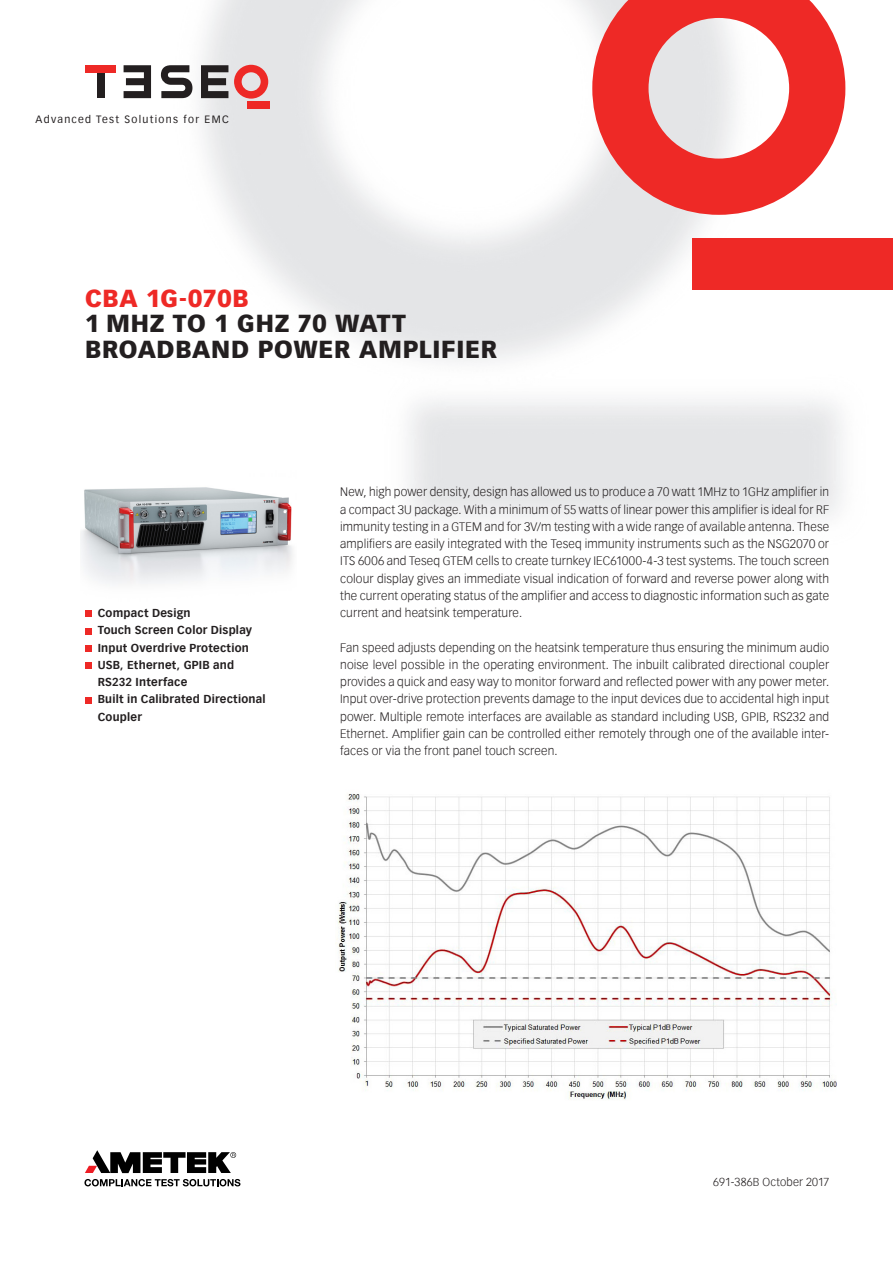
<style>
.page{position:relative;width:893px;height:1263px;background:#fff}
.page>*{position:absolute;margin:0;border:0;box-sizing:border-box;transform-origin:0 0}
._00_Titel{font:900 24px/25.5px "Vectora Com";letter-spacing:.025em;color:#231f20}
._00_Lauftext{font:300 12px/17.2px "Vectora Com";letter-spacing:.01em;color:#231f20;text-align:justify}
._01_Features{font:700 11.25px/17.2px "Vectora Com";letter-spacing:.02em;color:#231f20}
.Text_Tabelle_Vectora{font:300 11.25px "Vectora Com";letter-spacing:.015em;color:#231f20}
.t1{font:10.35px "Vectora Com";letter-spacing:.125em;color:#231f20}
.s1{color:#ee2926}
</style>
<div class="page">
<img style="left:85px;top:0;width:796px;height:519px">
<div style="left:692px;top:238px;width:201px;height:51px;background:#ee2926"></div>
<svg style="left:592px;top:0;width:253px;height:215px;fill:#ee2926"></svg>
<div style="left:248px;top:102px;width:22px;height:7px;background:#ee2926"></div>
<svg style="left:234px;top:65px;width:34px;height:34px"></svg>
<svg style="left:201px;top:65px;width:27px;height:33px"></svg>
<svg style="left:124px;top:65px;width:27px;height:33px"></svg>
<div style="left:97px;top:72px;width:7px;height:26px;background:#231f20"></div>
<div style="left:85px;top:65px;width:30px;height:7px;background:#ee2926"></div>
<svg style="left:161px;top:65px;width:31px;height:33px"></svg>
<svg style="left:84px;top:1179px;width:156px;height:7px"></svg>
<svg style="left:85px;top:1150px;width:151px;height:23px"></svg>
<img style="left:335px;top:794px;width:501px;height:306px">
<img style="left:80px;top:464px;width:216px;height:120px">
<div style="left:85px;top:610px;width:7px;height:7px;background:#ee2926"></div>
<div style="left:85px;top:628px;width:7px;height:6px;background:#ee2926"></div>
<div style="left:85px;top:645px;width:7px;height:7px;background:#ee2926"></div>
<div style="left:85px;top:662px;width:7px;height:7px;background:#ee2926"></div>
<div style="left:85px;top:697px;width:7px;height:6px;background:#ee2926"></div>
<p class="t1" style="left:36px;top:114px;width:195px">Advanced Test Solutions for EMC</p>
<p class="_00_Titel" style="left:85px;top:285px;width:322px"><span class="s1">CBA 1G-070B<br></span>1 MHZ TO 1 GHZ 70 WATT</p>
<p class="_00_Titel" style="left:85px;top:337px;width:414px">BROADBAND POWER AMPLIFIER</p>
<p class="_01_Features" style="left:98px;top:604px;width:94px">Compact Design</p>
<p class="_01_Features" style="left:98px;top:622px;width:156px">Touch Screen Color Display</p>
<p class="_01_Features" style="left:98px;top:639px;width:153px">Input Overdrive Protection</p>
<p class="_01_Features" style="left:98px;top:656px;width:138px">USB, Ethernet, GPIB and</p>
<p class="_01_Features" style="left:98px;top:673px;width:91px">RS232 Interface</p>
<p class="_01_Features" style="left:98px;top:691px;width:170px">Built in Calibrated Directional<br>Coupler</p>
<p class="_00_Lauftext" style="left:340px;top:483px;width:490px">New, high power density, design has allowed us to produce a 70 watt 1MHz to 1GHz amplifier in a compact 3U package. With a minimum of 55 watts of linear power this amplifier is ideal for RF immunity testing in a GTEM and for 3V/m testing with a wide range of available antenna. These amplifiers are easily integrated with the Teseq immunity instruments such as the NSG2070 or ITS 6006 and Teseq GTEM cells to create turnkey IEC61000-4-3 test systems. The touch screen colour display gives an immediate visual indication of forward and reverse power along with the current operating status of the amplifier and access to diagnostic information such as gate current and heatsink temperature.</p>
<p class="_00_Lauftext" style="left:340px;top:639px;width:491px">Fan speed adjusts depending on the heatsink temperature thus ensuring the minimum audio noise level possible in the operating environment. The inbuilt calibrated directional coupler provides a quick and easy way to monitor forward and reflected power with any power meter.<br>Input over-drive protection prevents damage to the input devices due to accidental high input power. Multiple remote interfaces are available as standard including USB, GPIB, RS232 and Ethernet. Amplifier gain can be controlled either remotely through one of the available inter&shy;faces or via the front panel touch screen.</p>
<p class="Text_Tabelle_Vectora" style="left:713px;top:1175px;width:118px">691-386B October 2017</p>
</div>
